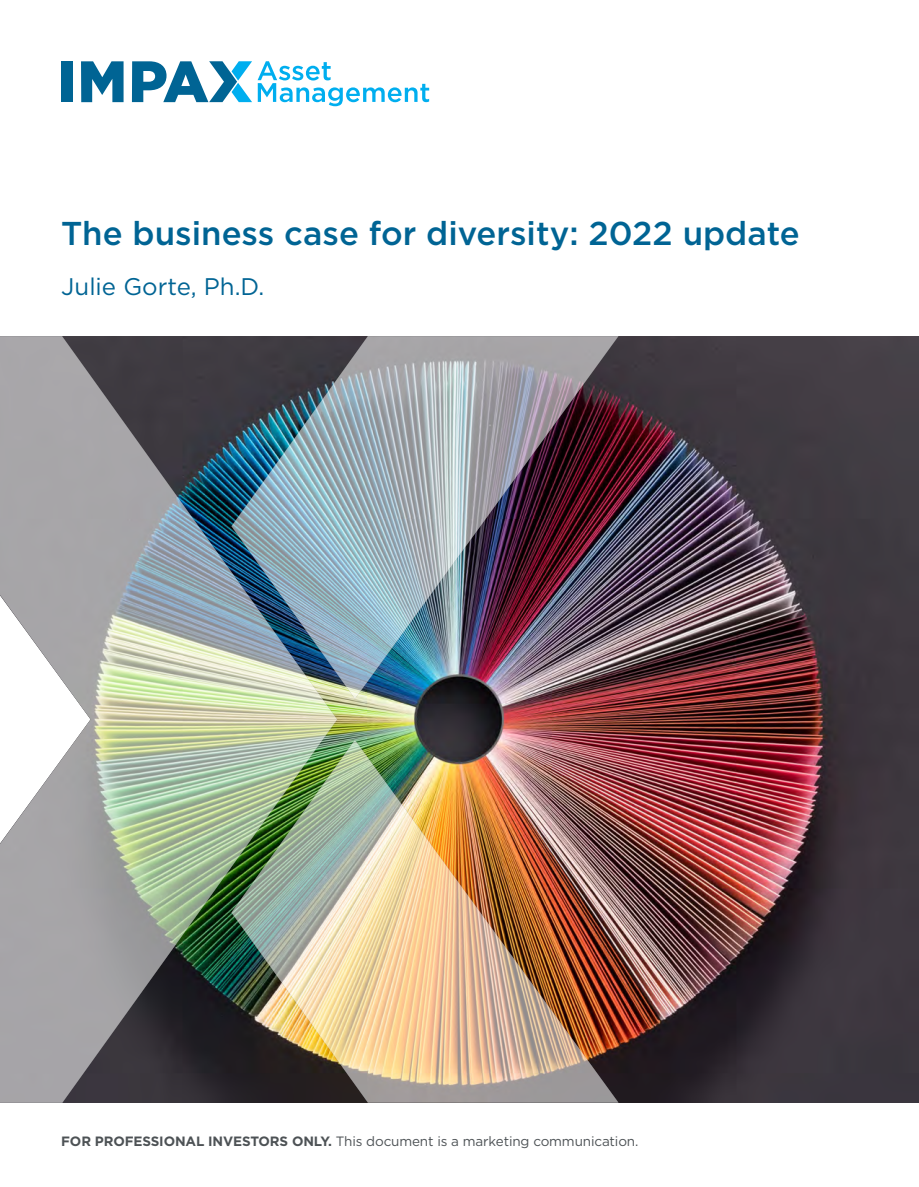
<style>
.page{position:relative;width:919px;height:1187px;background:#fff}
.page>*{position:absolute;margin:0;border:0;box-sizing:border-box;transform-origin:0 0}
.Front_cover_heading{font:500 33px "Gotham";color:#006494}
.Front_cover_secondar{font:24px "Gotham";color:#006494}
.Disclosures_Disclaim{font:13.5px "Gotham";letter-spacing:-.01em;color:#4d5255}
.s1{font-weight:700}
</style>
<div class="page">
<img style="left:337px;top:336px;width:581px;height:766px">
<img style="left:0;top:336px;width:337px;height:766px">
<img style="left:231px;top:336px;width:387px;height:362px">
<img style="left:231px;top:740px;width:387px;height:362px">
<div style="left:61px;top:61px;width:12px;height:41px;background:#006494"></div>
<svg style="left:81px;top:61px;width:42px;height:41px"></svg>
<svg style="left:132px;top:61px;width:297px;height:45px"></svg>
<p class="Front_cover_heading" style="left:61px;top:212px;width:739px">The business case for diversity: 2022 update</p>
<p class="Front_cover_secondar" style="left:61px;top:271px;width:204px">Julie Gorte, Ph.D.</p>
<p class="Disclosures_Disclaim" style="left:61px;top:1132px;width:578px"><span class="s1">FOR PROFESSIONAL INVESTORS ONLY.</span> This document is a marketing communication.</p>
</div>
